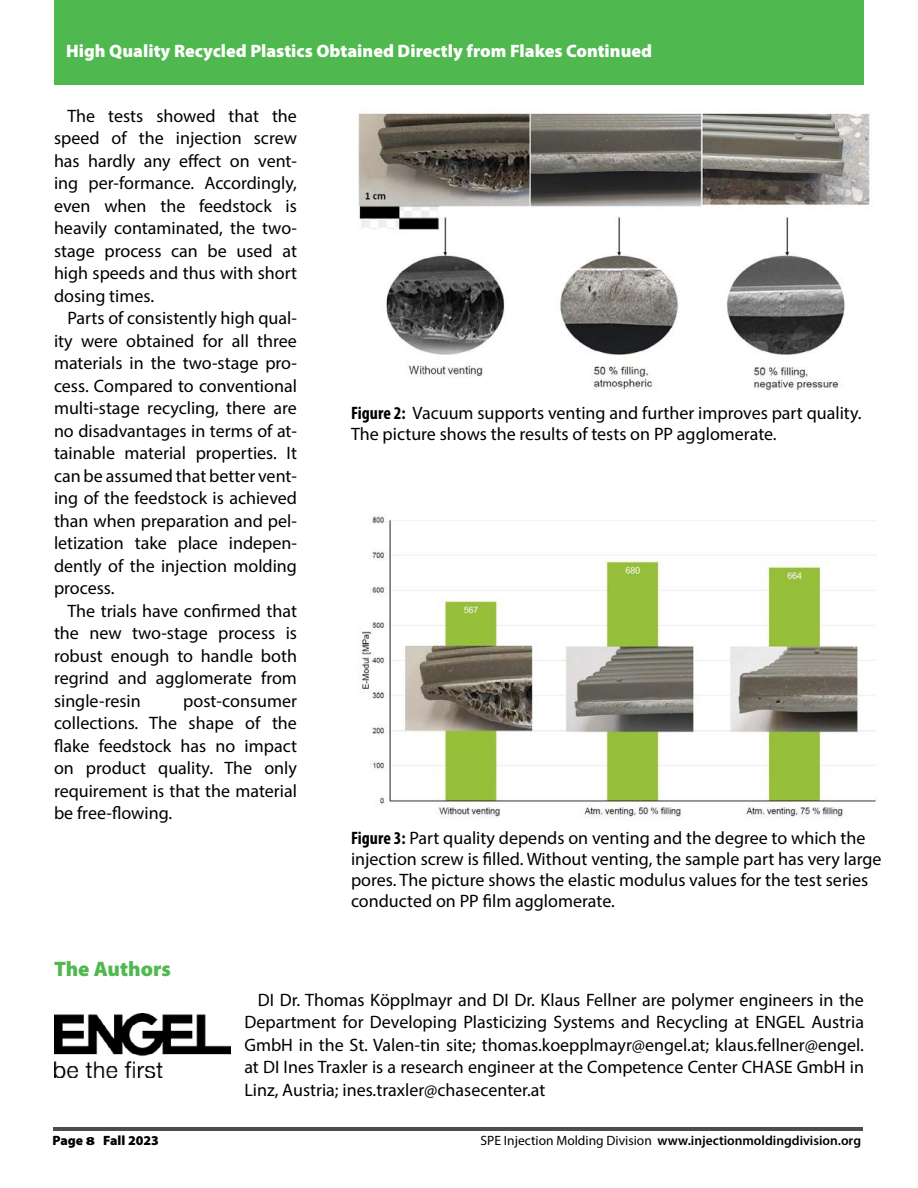
<style>
.page{position:relative;width:918px;height:1188px;background:#fff}
.page>*{position:absolute;margin:0;border:0;box-sizing:border-box;transform-origin:0 0}
.t1{font:900 21px "Myriad Pro";color:#4fb84f}
.t2{font:18px/22.5px "Myriad Pro";color:#000;text-align:justify}
.t3{font:900 18px "Myriad Pro";color:#fff}
.t4{font:600 13.5px "Myriad Pro";color:#000}
.t5{font:900 13.5px "Myriad Pro";color:#000}
.s1{font-weight:700;font-stretch:condensed}
.s2{font-size:12.15px}
.s3{font-weight:400}
</style>
<div class="page">
<hr style="left:53px;top:1128px;width:810px;height:3px;background:#4d4d4f">
<div style="left:54px;top:0;width:810px;height:84px;background:#4fb84f"></div>
<img style="left:361px;top:516px;width:515px;height:303px">
<img style="left:358px;top:113px;width:512px;height:278px">
<img style="left:54px;top:1013px;width:177px;height:65px">
<p class="t3" style="left:66px;top:39px;width:587px">High Quality Recycled Plastics Obtained Directly from Flakes Continued</p>
<p class="t2" style="left:54px;top:104px;width:245px;text-indent:14px">The tests showed that the speed of the injection screw has hardly any effect on vent&shy;ing per-formance. Accordingly, even when the feedstock is heavily contaminated, the two&shy;stage process can be used at high speeds and thus with short dosing times.</p>
<p class="t2" style="left:54px;top:306px;width:245px;text-indent:14px">Parts of consistently high qual&shy;ity were obtained for all three materials in the two-stage pro&shy;cess. Compared to conventional multi-stage recycling, there are no disadvantages in terms of at&shy;tainable material properties. It can be assumed that better vent&shy;ing of the feedstock is achieved than when preparation and pel&shy;letization take place indepen&shy;dently of the injection molding process.</p>
<p class="t2" style="left:54px;top:599px;width:245px;text-indent:14px">The trials have confirmed that the new two-stage process is robust enough to handle both regrind and agglomerate from single-resin</p>
<p class="t2" style="left:54px;top:689px;width:245px;text-indent:129px">post-consumer collections. The shape of the flake feedstock has no impact on product quality. The only requirement is that the material be free-flowing.</p>
<p class="t1" style="left:54px;top:955px;width:119px">The Authors</p>
<p class="t2" style="left:351px;top:402px;width:512px;line-height:21px"><span class="s1">Figure 2:</span> Vacuum supports venting and further improves part quality.<br>The picture shows the results of tests on PP agglomerate.</p>
<p class="t2" style="left:351px;top:827px;width:532px;line-height:21px;text-align:left"><span class="s1">Figure 3:</span> Part quality depends on venting and the degree to which the injection screw is filled. Without venting, the sample part has very large pores. The picture shows the elastic modulus values for the test series conducted on PP film agglomerate.</p>
<p class="t2" style="left:244px;top:988px;width:621px;text-indent:14px">DI Dr. Thomas Köpplmayr and DI Dr. Klaus Fellner are polymer engineers in the Department for Developing Plasticizing Systems and Recycling at ENGEL Austria GmbH in the St. Valen-tin site; thomas.koepplmayr@engel.at; klaus.fellner@engel. at DI Ines Traxler is a research engineer at the Competence Center CHASE GmbH in Linz, Austria; ines.traxler@chasecenter.at</p>
<p class="t5" style="left:53px;top:1132px;width:108px">Page <span class="s2">8</span> Fall 2023</p>
<p class="t4" style="left:481px;top:1132px;width:382px"><span class="s3">SPE Injection Molding Division</span> www.injectionmoldingdivision.org</p>
</div>
